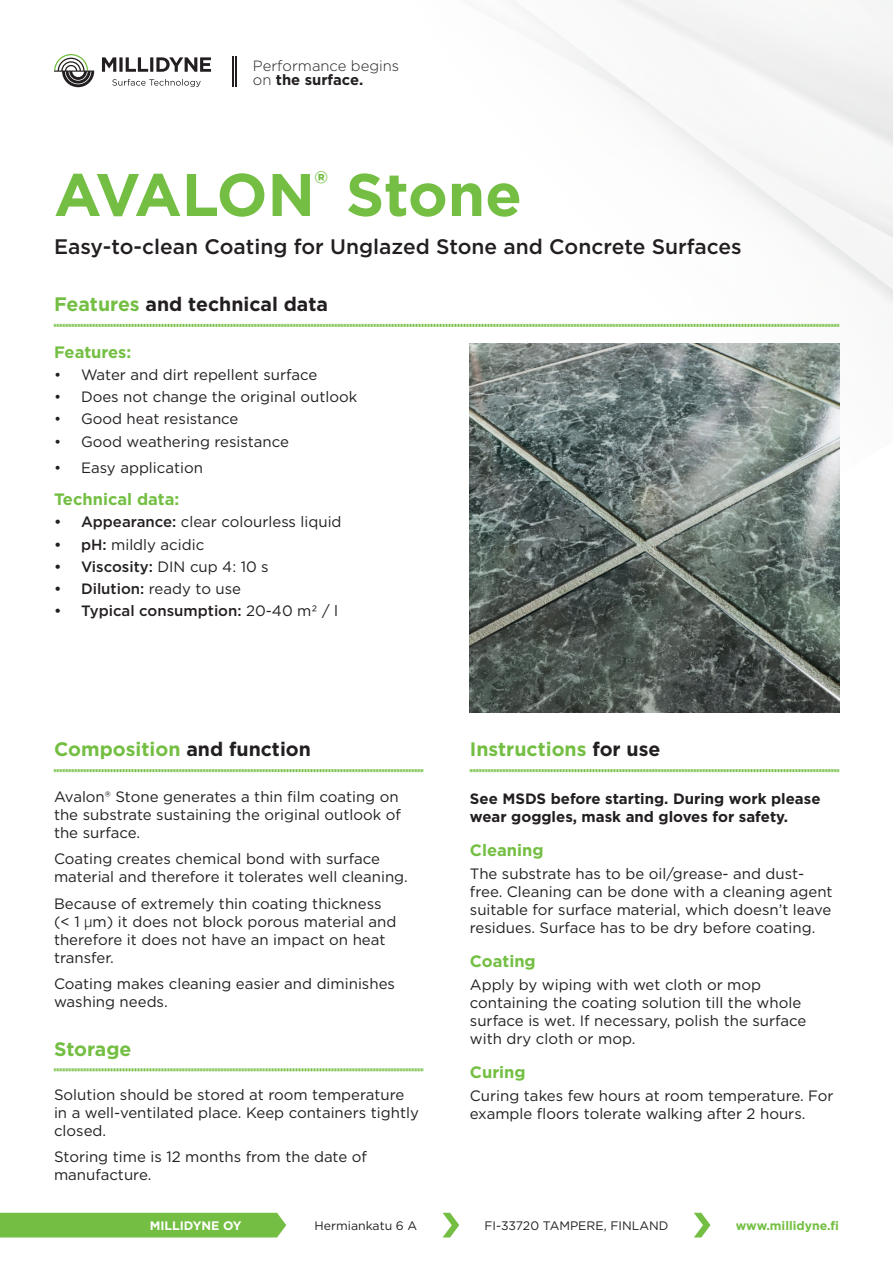
<style>
.page{position:relative;width:893px;height:1263px;background:#fff}
.page>*{position:absolute;margin:0;border:0;box-sizing:border-box;transform-origin:0 0}
.t1{font:700 60px "Gotham";letter-spacing:-.005em;color:#74bf43}
.t2{font:500 21px "Gotham";color:#231f20}
.t3{font:700 19.5px "Gotham";color:#74bf43}
.t4{font:700 19.5px "Gotham";color:#231f20}
.t5{font:700 16.5px "Gotham";color:#74bf43}
.t6{font:15px/18px "Gotham";color:#231f20}
.t7{font:700 15px/18px "Gotham";color:#231f20}
.t8{font:500 15px "Gotham";color:#231f20}
.t9{font:300 14.85px/14.2px "Gotham";color:#231f20}
.t10{font:12.3px "Gotham";color:#231f20}
.t11{font:700 12.3px "Gotham";color:#74bf43}
.t12{font:700 12.3px "Gotham";color:#fff}
.s1{font-weight:700}
.s2{color:#74bf43}
.s3{font-weight:500}
.s4{font-weight:400}
.s5{color:#231f20}
.s6{font-family:"Helvetica";font-weight:300}
</style>
<div class="page">
<img style="left:469px;top:0;width:424px;height:537px">
<svg style="left:112px;top:79px;width:89px;height:8px"></svg>
<svg style="left:102px;top:57px;width:109px;height:15px"></svg>
<svg style="left:54px;top:54px;width:40px;height:33px"></svg>
<hr style="left:232px;top:57px;width:2px;height:30px;background:#231f20">
<hr style="left:235px;top:57px;width:2px;height:30px;background:#231f20">
<div style="left:0;top:1213px;width:286px;height:24px;background:#74bf43"></div>
<svg style="left:443px;top:1213px;width:16px;height:24px"></svg>
<svg style="left:694px;top:1213px;width:16px;height:24px"></svg>
<svg style="left:54px;top:323px;width:785px;height:4px"></svg>
<svg style="left:54px;top:769px;width:369px;height:4px"></svg>
<svg style="left:470px;top:769px;width:369px;height:4px"></svg>
<img style="left:470px;top:343px;width:369px;height:370px">
<svg style="left:54px;top:1068px;width:369px;height:4px"></svg>
<p class="t9" style="left:253px;top:58px;width:148px">Performance begins on <span class="s1">the surface.</span></p>
<h1 class="t1" style="left:54px;top:155px;width:469px">AVALON<sup>®</sup> Stone</h1>
<h2 class="t2" style="left:54px;top:232px;width:689px">Easy-to-clean Coating for Unglazed Stone and Concrete Surfaces</h2>
<h3 class="t4" style="left:54px;top:291px;width:276px"><span class="s2">Features</span> and technical data</h3>
<p class="t5" style="left:54px;top:341px;width:79px">Features:</p>
<p class="t6" style="left:54px;top:365px;width:265px">• Water and dirt repellent surface</p>
<p class="t6" style="left:54px;top:387px;width:305px">• Does not change the original outlook</p>
<p class="t6" style="left:54px;top:410px;width:186px">• Good heat resistance</p>
<p class="t6" style="left:54px;top:432px;width:237px">• Good weathering resistance</p>
<p class="t6" style="left:54px;top:458px;width:150px">• Easy application</p>
<p class="t5" style="left:54px;top:488px;width:127px">Technical data:</p>
<p class="t6" style="left:54px;top:513px;width:289px"><span class="s3">• Appearance:</span> clear colourless liquid</p>
<p class="t6" style="left:54px;top:535px;width:152px"><span class="s3">• pH:</span> mildly acidic</p>
<p class="t8" style="left:54px;top:557px;width:216px">• Viscosity: <span class="s4">DIN cup 4: 10 s</span></p>
<p class="t8" style="left:54px;top:579px;width:189px">• Dilution: <span class="s4">ready to use</span></p>
<p class="t8" style="left:54px;top:601px;width:286px">• Typical consumption: <span class="s4">20-40 m2 / l</span></p>
<h3 class="t3" style="left:54px;top:736px;width:259px">Composition <span class="s5">and function</span></h3>
<h3 class="t3" style="left:470px;top:736px;width:192px">Instructions <span class="s5">for use</span></h3>
<p class="t6" style="left:54px;top:787px;width:349px">Avalon® Stone generates a thin film coating on the substrate sustaining the original outlook of the surface.</p>
<p class="t6" style="left:54px;top:849px;width:355px">Coating creates chemical bond with surface material and therefore it tolerates well cleaning.</p>
<p class="t6" style="left:54px;top:894px;width:344px">Because of extremely thin coating thickness (&lt; 1 <span class="s6">μ</span>m) it does not block porous material and therefore it does not have an impact on heat transfer.</p>
<p class="t6" style="left:54px;top:974px;width:343px">Coating makes cleaning easier and diminishes washing needs.</p>
<h3 class="t3" style="left:54px;top:1036px;width:79px">Storage</h3>
<p class="t6" style="left:54px;top:1085px;width:366px">Solution should be stored at room temperature in a well-ventilated place. Keep containers tightly closed.</p>
<p class="t6" style="left:54px;top:1148px;width:315px">Storing time is 12 months from the date of manufacture.</p>
<p class="t7" style="left:470px;top:789px;width:352px">See MSDS before starting. During work please wear goggles, mask and gloves for safety.</p>
<p class="t5" style="left:470px;top:840px;width:75px">Cleaning</p>
<p class="t6" style="left:470px;top:864px;width:364px">The substrate has to be oil/grease- and dust&shy;free. Cleaning can be done with a cleaning agent suitable for surface material, which doesn’t leave residues. Surface has to be dry before coating.</p>
<p class="t5" style="left:470px;top:951px;width:67px">Coating</p>
<p class="t6" style="left:470px;top:975px;width:338px">Apply by wiping with wet cloth or mop containing the coating solution till the whole surface is wet. If necessary, polish the surface with dry cloth or mop.</p>
<p class="t5" style="left:470px;top:1061px;width:57px">Curing</p>
<p class="t6" style="left:470px;top:1086px;width:365px">Curing takes few hours at room temperature. For example floors tolerate walking after 2 hours.</p>
<p class="t12" style="left:150px;top:1217px;width:93px">MILLIDYNE OY</p>
<p class="t10" style="left:314px;top:1218px;width:104px">Hermiankatu 6 A</p>
<p class="t10" style="left:484px;top:1218px;width:185px">FI-33720 TAMPERE, FINLAND</p>
<p class="t11" style="left:736px;top:1217px;width:105px">www.millidyne.fi</p>
</div>
